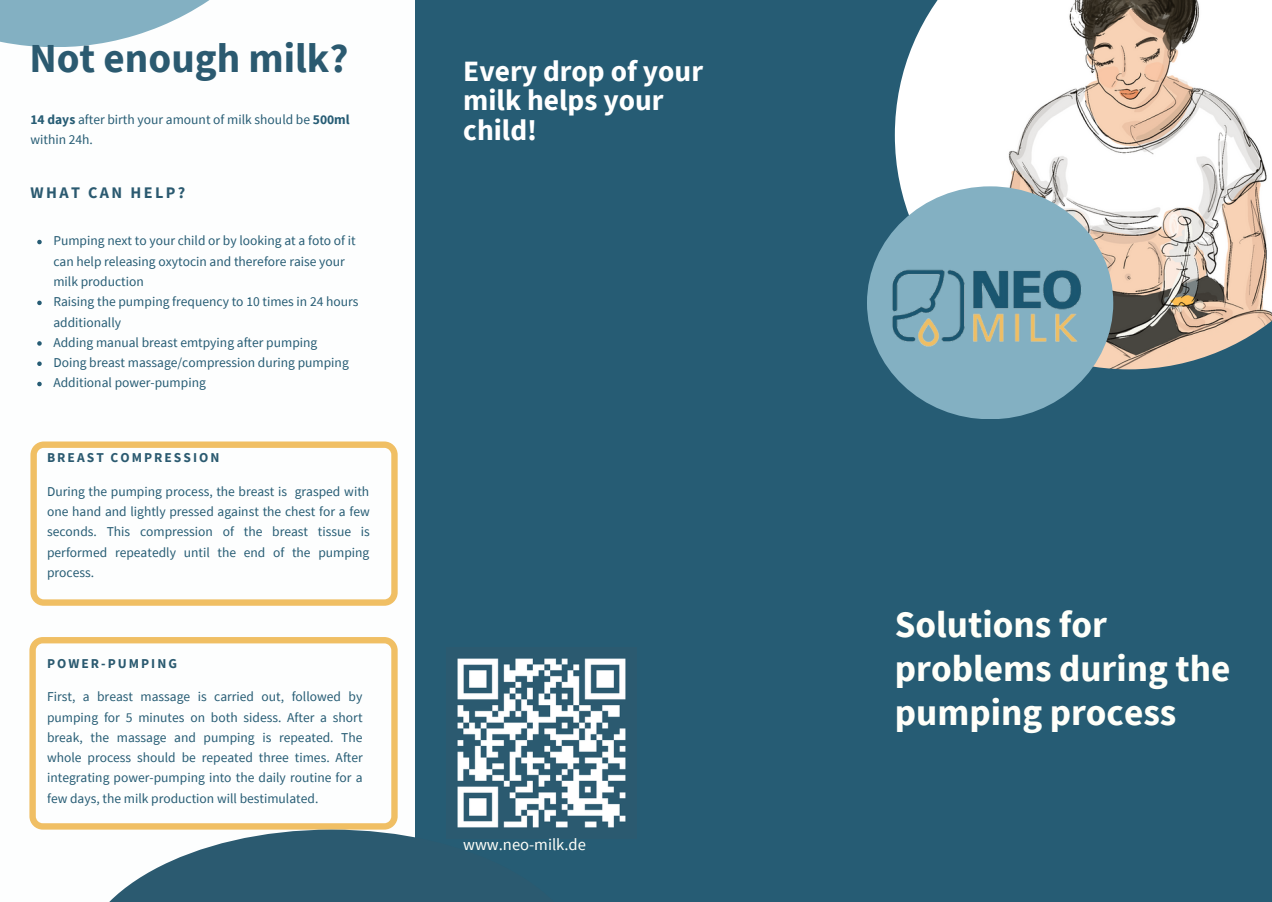
<style>
.page{position:relative;width:1272px;height:902px;background:#fff}
.page>*{position:absolute;margin:0;border:0;box-sizing:border-box;transform-origin:0 0}
.t1{font:700 41.1px "Source Sans Pro";color:#2b5a70}
.t2{font:700 37.35px/44px "Source Sans Pro";color:#fffff9}
.t3{font:700 29.4px/29.4px "Source Sans Pro";color:#fff}
.t4{font:16.5px "Source Sans Pro";color:#fffff9}
.t5{font:700 16.2px "Source Sans Pro";letter-spacing:.15em;color:#2b5a70}
.t6{font:13.5px/20.2px "Source Sans Pro";color:#265c74;text-align:justify}
.t7{font:700 13.5px "Source Sans Pro";letter-spacing:.15em;color:#2b5a70}
.s1{font-weight:700}
</style>
<div class="page">
<div style="left:0;top:0;width:1271px;height:901px;background:#265c74"></div>
<div style="left:0;top:0;width:414px;height:901px;background:#fdfefe"></div>
<svg style="left:29px;top:637px;width:368px;height:192px"></svg>
<svg style="left:37px;top:240px;width:5px;height:4px"></svg>
<svg style="left:37px;top:300px;width:5px;height:5px"></svg>
<svg style="left:37px;top:341px;width:5px;height:4px"></svg>
<svg style="left:37px;top:361px;width:5px;height:5px"></svg>
<svg style="left:37px;top:381px;width:5px;height:5px"></svg>
<svg style="left:0;top:0;width:210px;height:47px;fill:#83b0c2"></svg>
<svg style="left:30px;top:441px;width:367px;height:164px"></svg>
<img style="left:457px;top:658px;width:169px;height:170px">
<svg style="left:78px;top:829px;width:337px;height:72px;fill:#2b5a70"></svg>
<img style="left:894px;top:0;width:377px;height:369px">
<div style="left:866px;top:186px;width:247px;height:233px;background:#83b0c2;border-radius:50%"></div>
<img style="left:883px;top:269px;width:199px;height:100px">
<h1 class="t1" style="left:29px;top:32px;width:320px">Not enough milk?</h1>
<p class="t6" style="left:30px;top:109px;width:321px"><span class="s1">14 days</span> after birth your amount of milk should be <span class="s1">500ml </span>within 24h.</p>
<p class="t5" style="left:30px;top:182px;width:156px">WHAT CAN HELP?</p>
<p class="t6" style="left:53px;top:230px;width:306px;text-align:left">Pumping next to your child or by looking at a foto of it can help releasing oxytocin and therefore raise your milk production<br>Raising the pumping frequency to 10 times in 24 hours additionally<br>Adding manual breast emtpying after pumping<br>Doing breast massage/compression during pumping Additional power-pumping</p>
<p class="t7" style="left:47px;top:449px;width:174px">BREAST COMPRESSION</p>
<p class="t6" style="left:47px;top:480px;width:324px">During the pumping process, the breast is grasped with one hand and lightly pressed against the chest for a few seconds. This compression of the breast tissue is performed repeatedly until the end of the pumping process.</p>
<p class="t7" style="left:47px;top:654px;width:131px">POWER-PUMPING</p>
<p class="t6" style="left:47px;top:686px;width:317px">First, a breast massage is carried out, followed by pumping for 5 minutes on both sidess. After a short break, the massage and pumping is repeated. The whole process should be repeated three times. After integrating power-pumping into the daily routine for a few days, the milk production will bestimulated.</p>
<h3 class="t3" style="left:463px;top:55px;width:241px">Every drop of your milk helps your child!</h3>
<p class="t4" style="left:463px;top:833px;width:124px">www.neo-milk.de</p>
<h2 class="t2" style="left:894px;top:601px;width:337px">Solutions for problems during the pumping process</h2>
</div>
